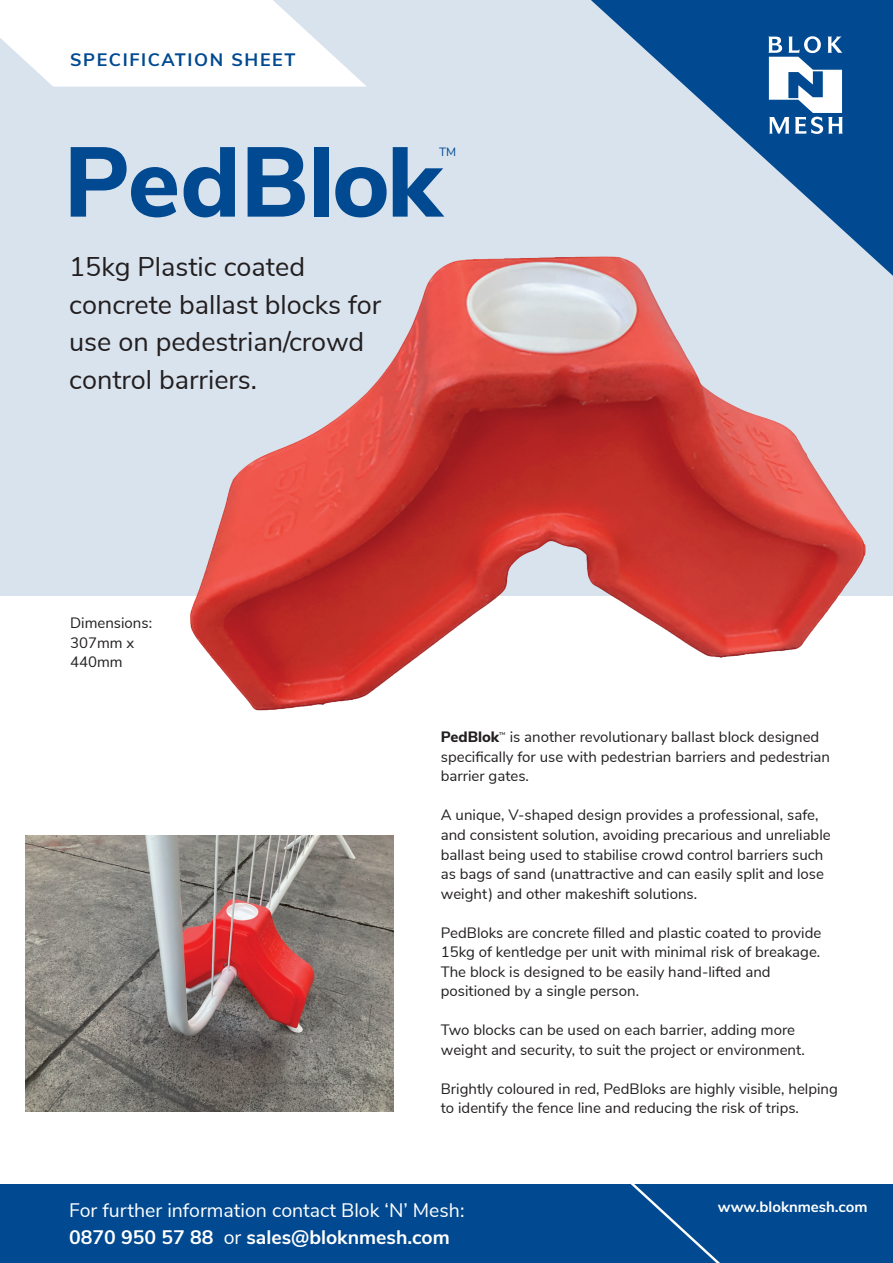
<style>
.page{position:relative;width:893px;height:1263px;background:#fff}
.page>*{position:absolute;margin:0;border:0;box-sizing:border-box;transform-origin:0 0}
.t1{font:800 98.55px "Nunito Sans";letter-spacing:-.01em;color:#014990}
.t2{font:27px/37.5px "Nunito Sans";color:#231f20}
.t3{font:19.5px/27px "Nunito Sans";color:#fff}
.t4{font:700 18px "Nunito Sans";letter-spacing:.09em;color:#014990}
.t5{font:15px/19.5px "Nunito Sans";color:#231f20}
.t6{font:700 15px "Nunito Sans";color:#fff}
.t7{font:12px "Nunito Sans";color:#014990}
.s1{font-weight:800}
.s2{font-weight:700}
</style>
<div class="page">
<div style="left:0;top:0;width:893px;height:595px;background:#d9e3ee"></div>
<svg style="left:591px;top:0;width:302px;height:276px;fill:#014990"></svg>
<svg style="left:0;top:0;width:367px;height:87px"></svg>
<svg style="left:768px;top:36px;width:75px;height:98px;background:#779ec3"></svg>
<div style="left:0;top:1184px;width:893px;height:79px;background:#014990"></div>
<svg style="left:630px;top:1184px;width:90px;height:79px"></svg>
<img style="left:26px;top:835px;width:367px;height:276px">
<img style="left:167px;top:231px;width:699px;height:480px">
<p class="t4" style="left:70px;top:47px;width:227px">SPECIFICATION SHEET</p>
<h1 class="t1" style="left:64px;top:110px;width:380px">PedBlok</h1>
<p class="t7" style="left:439px;top:143px;width:19px">TM</p>
<h2 class="t2" style="left:69px;top:247px;width:314px">15kg Plastic coated concrete ballast blocks for use on pedestrian/crowd control barriers.</h2>
<p class="t5" style="left:70px;top:612px;width:83px">Dimensions:<br>307mm x<br>440mm</p>
<p class="t5" style="left:441px;top:727px;width:391px"><span class="s1">PedBlok</span><sup>™</sup> is another revolutionary ballast block designed specifically for use with pedestrian barriers and pedestrian barrier gates.</p>
<p class="t5" style="left:441px;top:805px;width:391px">A unique, V-shaped design provides a professional, safe, and consistent solution, avoiding precarious and unreliable ballast being used to stabilise crowd control barriers such as bags of sand (unattractive and can easily split and lose weight) and other makeshift solutions.</p>
<p class="t5" style="left:441px;top:922px;width:382px">PedBloks are concrete filled and plastic coated to provide 15kg of kentledge per unit with minimal risk of breakage.<br>The block is designed to be easily hand-lifted and positioned by a single person.</p>
<p class="t5" style="left:441px;top:1019px;width:365px">Two blocks can be used on each barrier, adding more weight and security, to suit the project or environment.</p>
<p class="t5" style="left:441px;top:1078px;width:399px">Brightly coloured in red, PedBloks are highly visible, helping to identify the fence line and reducing the risk of trips.</p>
<h3 class="t3" style="left:69px;top:1195px;width:397px">For further information contact Blok ‘N’ Mesh:<br><span class="s2">0870 950 57 88</span> or <span class="s2">sales@bloknmesh.com</span></h3>
<p class="t6" style="left:718px;top:1196px;width:151px">www.bloknmesh.com</p>
</div>
